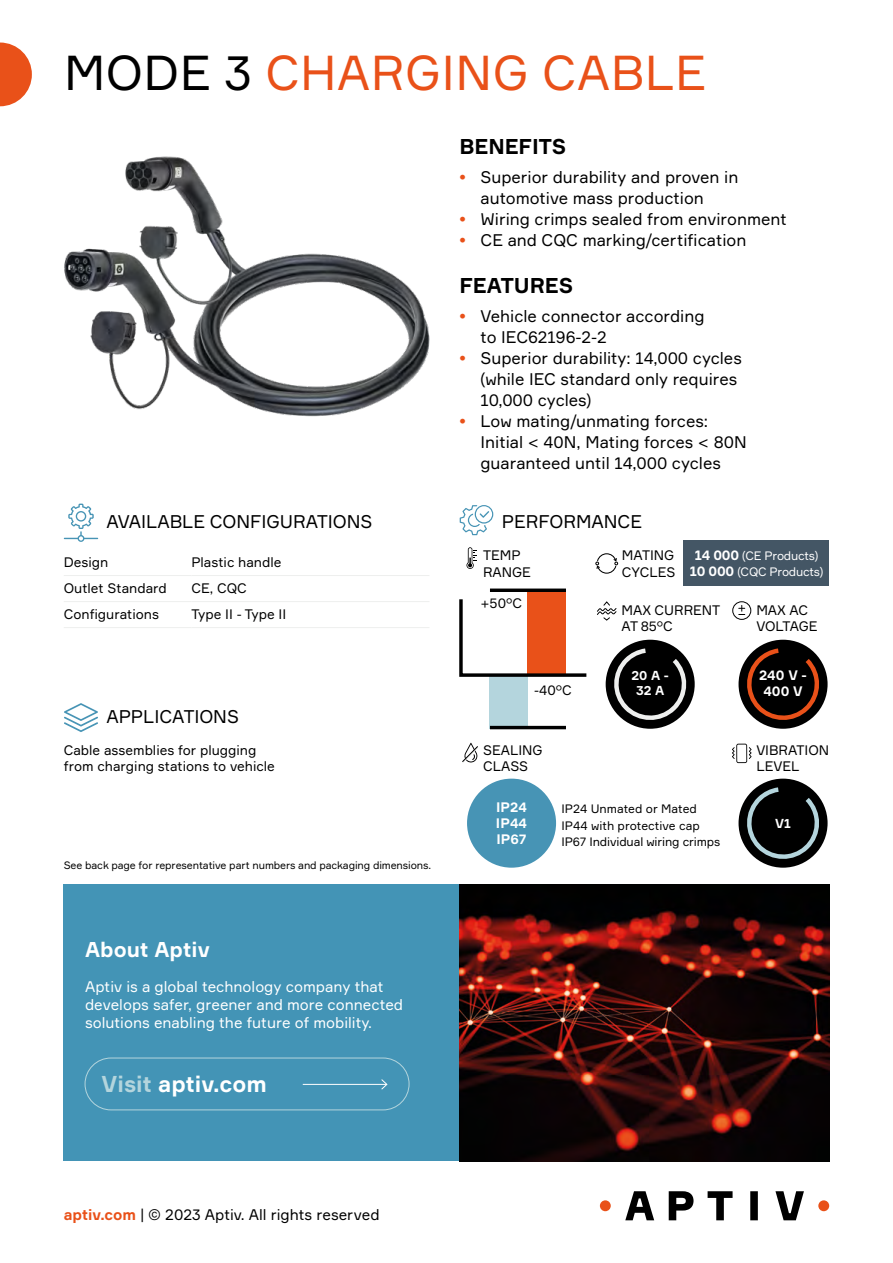
<style>
.page{position:relative;width:893px;height:1263px;background:#fff}
.page>*{position:absolute;margin:0;border:0;box-sizing:border-box;transform-origin:0 0}
.t1{font:48px "Formular";letter-spacing:.01em;color:#e95119}
.t2{font:700 22.5px "Formular";color:#fff}
.t3{font:700 21px "Formular";letter-spacing:-.005em;color:#000}
.t4{font:700 21px "Formular";color:#fff}
.t5{font:18px "Formular";letter-spacing:-.005em;color:#000}
.t6{font:16.5px/21px "Formular";color:#000}
.t7{font:15px/18px "Formular";color:#fff}
.t8{font:15px "Formular";color:#000}
.t9{font:13.5px/16.2px "Formular";color:#000}
.t10{font:700 13.5px/16.2px "Formular";color:#fff;text-align:justify}
.t11{font:700 12.75px/15.3px "Formular";color:#fff;text-align:center}
.t12{font:12px/16.5px "Formular";color:#000}
.t13{font:12px/16.5px "Formular";letter-spacing:-.02em;color:#fff;text-align:center}
.t14{font:10.5px "Formular";letter-spacing:-.01em;color:#000}
.s1{color:#000}
.s2{color:#b4d5dd}
.s3{color:#e95119}
.s4{font-weight:700;font-size:13.5px}
.s5{font-weight:700;color:#e95119}
</style>
<div class="page">
<div style="left:64px;top:884px;width:395px;height:277px;background:#4394b6"></div>
<svg style="left:0;top:43px;width:32px;height:63px"></svg>
<svg style="left:600px;top:1191px;width:229px;height:29px"></svg>
<div style="left:85px;top:1058px;width:324px;height:52px;border:1px solid #b4d5dd;border-radius:26px"></div>
<hr style="left:303px;top:1084px;width:84px;height:1px;background:#fff">
<svg style="left:381px;top:1079px;width:7px;height:11px"></svg>
<img style="left:459px;top:885px;width:370px;height:276px">
<img style="left:64px;top:156px;width:365px;height:261px">
<svg style="left:64px;top:504px;width:34px;height:38px"></svg>
<svg style="left:64px;top:703px;width:34px;height:29px"></svg>
<svg style="left:460px;top:505px;width:33px;height:30px"></svg>
<svg style="left:466px;top:547px;width:11px;height:22px"></svg>
<svg style="left:597px;top:601px;width:20px;height:20px"></svg>
<div style="left:732px;top:601px;width:19px;height:19px;border:1px solid #000;border-radius:50%"></div>
<svg style="left:739px;top:605px;width:6px;height:10px"></svg>
<svg style="left:732px;top:744px;width:20px;height:19px"></svg>
<svg style="left:462px;top:743px;width:16px;height:20px"></svg>
<div style="left:606px;top:640px;width:89px;height:89px;background:#000;border-radius:50%"></div>
<svg style="left:610px;top:648px;width:80px;height:76px"></svg>
<div style="left:467px;top:779px;width:89px;height:89px;background:#4794b5;border-radius:50%"></div>
<div style="left:738px;top:640px;width:90px;height:89px;background:#000;border-radius:50%"></div>
<svg style="left:743px;top:648px;width:80px;height:76px"></svg>
<div style="left:738px;top:779px;width:90px;height:89px;background:#000;border-radius:50%"></div>
<svg style="left:743px;top:787px;width:80px;height:75px"></svg>
<div style="left:490px;top:676px;width:38px;height:52px;background:#b4d5dd"></div>
<div style="left:528px;top:589px;width:38px;height:87px;background:#e95119"></div>
<svg style="left:459px;top:596px;width:128px;height:82px"></svg>
<svg style="left:490px;top:588px;width:76px;height:4px"></svg>
<hr style="left:490px;top:726px;width:76px;height:3px;background:#000">
<hr style="left:64px;top:575px;width:127px;height:1px;background:#eeefee">
<hr style="left:191px;top:575px;width:238px;height:1px;background:#eeefee">
<hr style="left:64px;top:601px;width:127px;height:1px;background:#eeefee">
<hr style="left:191px;top:601px;width:238px;height:1px;background:#eeefee">
<hr style="left:64px;top:627px;width:127px;height:1px;background:#eeefee">
<hr style="left:191px;top:627px;width:238px;height:1px;background:#eeefee">
<svg style="left:595px;top:553px;width:23px;height:21px"></svg>
<div style="left:684px;top:540px;width:145px;height:46px;background:#445665"></div>
<h1 class="t1" style="left:64px;top:44px;width:644px"><span class="s1">MODE 3</span> CHARGING CABLE</h1>
<p class="t5" style="left:106px;top:510px;width:268px">AVAILABLE CONFIGURATIONS</p>
<p class="t9" style="left:64px;top:554px;width:46px">Design</p>
<p class="t9" style="left:191px;top:554px;width:92px">Plastic handle</p>
<p class="t9" style="left:64px;top:580px;width:105px">Outlet Standard</p>
<p class="t9" style="left:191px;top:580px;width:57px">CE, CQC</p>
<p class="t9" style="left:64px;top:606px;width:97px">Configurations</p>
<p class="t9" style="left:191px;top:606px;width:96px">Type II - Type II</p>
<p class="t5" style="left:106px;top:706px;width:134px">APPLICATIONS</p>
<p class="t9" style="left:64px;top:741px;width:213px">Cable assemblies for plugging from charging stations to vehicle</p>
<p class="t14" style="left:64px;top:859px;width:369px">See back page for representative part numbers and packaging dimensions.</p>
<p class="t4" style="left:85px;top:936px;width:126px">About Aptiv</p>
<p class="t7" style="left:85px;top:977px;width:320px">Aptiv is a global technology company that develops safer, greener and more connected solutions enabling the future of mobility.</p>
<h2 class="t2" style="left:102px;top:1070px;width:167px"><span class="s2">Visit</span> aptiv.com</h2>
<p class="t3" style="left:459px;top:133px;width:109px">BENEFITS</p>
<p class="t6" style="left:480px;top:167px;width:259px;text-indent:-21px"><span class="s3">•</span> Superior durability and proven in automotive mass production</p>
<p class="t6" style="left:459px;top:209px;width:329px"><span class="s3">•</span> Wiring crimps sealed from environment</p>
<p class="t6" style="left:459px;top:230px;width:289px"><span class="s3">•</span> CE and CQC marking/certification</p>
<p class="t3" style="left:459px;top:272px;width:115px">FEATURES</p>
<p class="t6" style="left:480px;top:305px;width:226px;text-indent:-21px"><span class="s3">•</span> Vehicle connector according to IEC62196-2-2</p>
<p class="t6" style="left:480px;top:347px;width:263px;text-indent:-21px"><span class="s3">•</span> Superior durability: 14,000 cycles (while IEC standard only requires<br>10,000 cycles)</p>
<p class="t6" style="left:480px;top:410px;width:268px;text-indent:-21px"><span class="s3">•</span> Low mating/unmating forces:<br>Initial &lt; 40N, Mating forces &lt; 80N guaranteed until 14,000 cycles</p>
<p class="t5" style="left:502px;top:510px;width:142px">PERFORMANCE</p>
<p class="t9" style="left:483px;top:547px;width:49px">TEMP<br>RANGE</p>
<p class="t9" style="left:480px;top:595px;width:43px">+50°C</p>
<p class="t13" style="left:690px;top:547px;width:135px"><span class="s4">14 000</span> (CE Products)<br><span class="s4">10 000</span> (CQC Products)</p>
<p class="t9" style="left:622px;top:547px;width:55px">MATING<br>CYCLES</p>
<p class="t9" style="left:621px;top:601px;width:100px">MAX CURRENT<br>AT 85°C</p>
<p class="t9" style="left:756px;top:601px;width:63px">MAX AC<br>VOLTAGE</p>
<p class="t9" style="left:534px;top:682px;width:39px">-40°C</p>
<p class="t9" style="left:483px;top:742px;width:61px">SEALING<br>CLASS</p>
<p class="t11" style="left:631px;top:667px;width:39px">20 A -<br>32 A</p>
<p class="t10" style="left:496px;top:799px;width:33px">IP24<br>IP44<br>IP67</p>
<p class="t12" style="left:561px;top:800px;width:160px">IP24 Unmated or Mated<br>IP44 with protective cap<br>IP67 Individual wiring crimps</p>
<p class="t10" style="left:759px;top:667px;width:49px;text-align:center">240 V -<br>400 V</p>
<p class="t9" style="left:756px;top:742px;width:74px">VIBRATION<br>LEVEL</p>
<p class="t11" style="left:775px;top:815px;width:17px">V1</p>
<p class="t8" style="left:64px;top:1206px;width:317px"><span class="s5">aptiv.com</span> | © 2023 Aptiv. All rights reserved</p>
</div>
